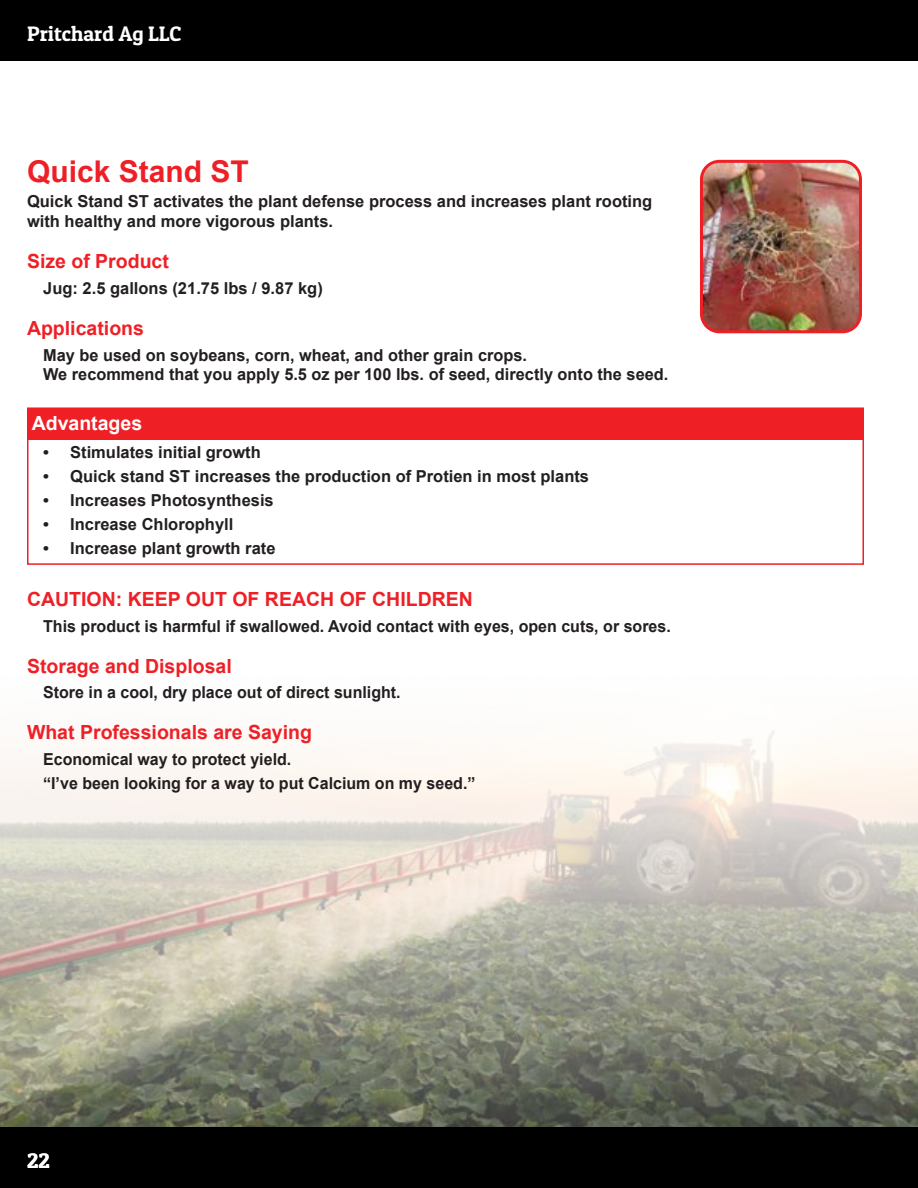
<style>
.page{position:relative;width:918px;height:1188px;background:#fff}
.page>*{position:absolute;margin:0;border:0;box-sizing:border-box;transform-origin:0 0}
.t1{font:700 30px "Arial";color:#ee2026}
.t2{font:21px "Patua One";color:#fff}
.t3{font:700 19.5px "Arial";color:#ee2026}
.t4{font:700 19.5px "Arial";color:#fff}
.t5{font:700 16.5px "Arial";color:#231f20}
</style>
<div class="page">
<img style="left:0;top:730px;width:918px;height:397px">
<div style="left:0;top:0;width:918px;height:61px;background:#000"></div>
<div style="left:0;top:1127px;width:918px;height:61px;background:#000"></div>
<div style="left:28px;top:408px;width:835px;height:32px;background:#ee2026"></div>
<div style="left:27px;top:407px;width:837px;height:158px;border:2px solid #ee2026"></div>
<img style="left:704px;top:164px;width:154px;height:168px">
<div style="left:700px;top:160px;width:162px;height:173px;border:3px solid #ee2026;border-radius:18px"></div>
<p class="t2" style="left:27px;top:20px;width:156px">Pritchard Ag LLC</p>
<p class="t1" style="left:27px;top:150px;width:223px">Quick Stand ST</p>
<p class="t5" style="left:27px;top:190px;width:627px">Quick Stand ST activates the plant defense process and increases plant rooting</p>
<p class="t5" style="left:27px;top:210px;width:308px">with healthy and more vigorous plants.</p>
<p class="t3" style="left:27px;top:248px;width:143px">Size of Product</p>
<p class="t5" style="left:43px;top:277px;width:281px">Jug: 2.5 gallons (21.75 lbs / 9.87 kg)</p>
<p class="t3" style="left:27px;top:315px;width:119px">Applications</p>
<p class="t5" style="left:43px;top:343px;width:485px">May be used on soybeans, corn, wheat, and other grain crops.</p>
<p class="t5" style="left:43px;top:363px;width:627px">We recommend that you apply 5.5 oz per 100 lbs. of seed, directly onto the seed.</p>
<p class="t4" style="left:32px;top:409px;width:112px">Advantages</p>
<p class="t5" style="left:43px;top:441px;width:219px">• Stimulates initial growth</p>
<p class="t5" style="left:43px;top:465px;width:547px">• Quick stand ST increases the production of Protien in most plants</p>
<p class="t5" style="left:43px;top:489px;width:232px">• Increases Photosynthesis</p>
<p class="t5" style="left:43px;top:513px;width:192px">• Increase Chlorophyll</p>
<p class="t5" style="left:43px;top:537px;width:234px">• Increase plant growth rate</p>
<p class="t3" style="left:27px;top:585px;width:447px">CAUTION: KEEP OUT OF REACH OF CHILDREN</p>
<p class="t5" style="left:43px;top:614px;width:629px">This product is harmful if swallowed. Avoid contact with eyes, open cuts, or sores.</p>
<p class="t3" style="left:27px;top:652px;width:206px">Storage and Displosal</p>
<p class="t5" style="left:43px;top:681px;width:359px">Store in a cool, dry place out of direct sunlight.</p>
<p class="t3" style="left:27px;top:719px;width:287px">What Professionals are Saying</p>
<p class="t5" style="left:43px;top:748px;width:250px">Economical way to protect yield.</p>
<p class="t5" style="left:43px;top:772px;width:434px">“I’ve been looking for a way to put Calcium on my seed.”</p>
<p class="t2" style="left:27px;top:1147px;width:24px">22</p>
</div>
